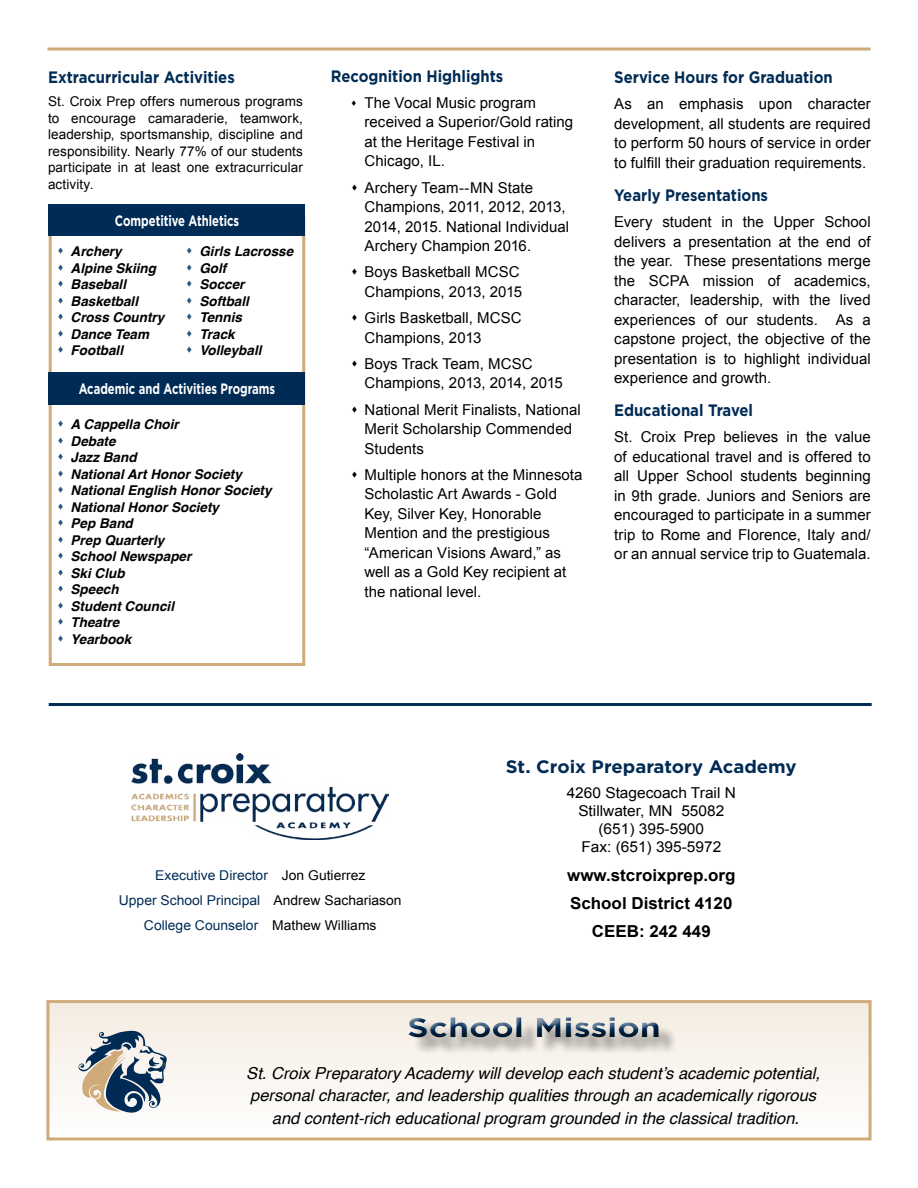
<style>
.page{position:relative;width:918px;height:1188px;background:#fff}
.page>*{position:absolute;margin:0;border:0;box-sizing:border-box;transform-origin:0 0}
.t1{font:700 27px "Gotham";color:#002b54;scale:1.25 1}
.t2{font:700 18px "Gotham";color:#002b54}
.t3{font:italic 16.5px/22.5px "Helvetica";color:#000;text-align:center}
.t4{font:700 16.5px "Gotham";color:#002b54;scale:.9 1}
.t5{font:700 16.5px "Arial";color:#000}
.t6{font:15px/19.5px "Arial";color:#000}
.t7{font:700 15px "Gotham";color:#fff;scale:.75 1}
.t8{font:italic 700 13.5px/16.5px "Helvetica";color:#000}
.t9{font:13.5px/16.5px "Arial";letter-spacing:.005em;color:#000;text-align:justify}
.t10{font:13.5px/24.8px "Arial";color:#002b54;text-align:center}
.s1{color:#000}
</style>
<div class="page">
<div style="left:48px;top:1002px;width:822px;height:137px;background:linear-gradient(to bottom,#f4ece1,#fefefe)"></div>
<div style="left:46px;top:1000px;width:826px;height:140px;border:3px solid #cfab7a"></div>
<div style="left:412px;top:1020px;width:265px;height:35px;background:#000;opacity:.43"></div>
<div style="left:398px;top:1006px;width:269px;height:37px;background:#f4ede2"></div>
<div style="left:400px;top:1009px;width:269px;height:39px;background:#000;opacity:.75"></div>
<svg style="left:78px;top:1031px;width:89px;height:82px"></svg>
<hr style="left:48px;top:48px;width:822px;height:3px;background:#cfab7a">
<hr style="left:49px;top:703px;width:823px;height:3px;background:#002b54">
<div style="left:49px;top:215px;width:256px;height:451px;background:#fff;border:3px solid #cfab7a"></div>
<div style="left:49px;top:372px;width:256px;height:32px;background:#002b54"></div>
<div style="left:49px;top:205px;width:256px;height:31px;background:#002b54"></div>
<img style="left:132px;top:754px;width:257px;height:86px">
<p class="t4" style="left:48px;top:66px;width:209px">Extracurricular Activities</p>
<p class="t9" style="left:48px;top:93px;width:256px">St. Croix Prep offers numerous programs to encourage camaraderie, teamwork, leadership, sportsmanship, discipline and responsibility. Nearly 77% of our students participate in at least one extracurricular activity.</p>
<p class="t7" style="left:115px;top:211px;width:167px">Competitive Athletics</p>
<p class="t8" style="left:71px;top:243px;width:95px">Archery<br>Alpine Skiing<br>Baseball<br>Basketball<br>Cross Country<br>Dance Team<br>Football</p>
<p class="t8" style="left:199px;top:243px;width:95px">Girls Lacrosse<br>Golf<br>Soccer<br>Softball<br>Tennis<br>Track<br>Volleyball</p>
<p class="t7" style="left:79px;top:379px;width:263px">Academic and Activities Programs</p>
<p class="t8" style="left:71px;top:416px;width:203px">A Cappella Choir<br>Debate<br>Jazz Band<br>National Art Honor Society<br>National English Honor Society<br>National Honor Society<br>Pep Band<br>Prep Quarterly<br>School Newspaper<br>Ski Club<br>Speech<br>Student Council<br>Theatre<br>Yearbook</p>
<p class="t4" style="left:331px;top:65px;width:193px">Recognition Highlights</p>
<p class="t6" style="left:364px;top:93px;width:210px">The Vocal Music program received a Superior/Gold rating at the Heritage Festival in<br>Chicago, IL.</p>
<p class="t6" style="left:364px;top:178px;width:206px">Archery Team--MN State<br>Champions, 2011, 2012, 2013,<br>2014, 2015. National Individual<br>Archery Champion 2016.</p>
<p class="t6" style="left:364px;top:262px;width:159px">Boys Basketball MCSC<br>Champions, 2013, 2015</p>
<p class="t6" style="left:364px;top:308px;width:159px">Girls Basketball, MCSC<br>Champions, 2013</p>
<p class="t6" style="left:364px;top:354px;width:200px">Boys Track Team, MCSC<br>Champions, 2013, 2014, 2015</p>
<p class="t6" style="left:364px;top:400px;width:218px">National Merit Finalists, National<br>Merit Scholarship Commended<br>Students</p>
<p class="t6" style="left:364px;top:465px;width:220px">Multiple honors at the Minnesota<br>Scholastic Art Awards - Gold<br>Key, Silver Key, Honorable<br>Mention and the prestigious “American Visions Award,” as well as a Gold Key recipient at the national level.</p>
<p class="t4" style="left:614px;top:66px;width:244px">Service Hours for Graduation</p>
<p class="t6" style="left:614px;top:94px;width:258px;text-align:justify">As an emphasis upon character development, all students are required to perform 50 hours of service in order to fulfill their graduation requirements.</p>
<p class="t4" style="left:614px;top:184px;width:172px">Yearly Presentations</p>
<p class="t6" style="left:614px;top:212px;width:258px;text-align:justify">Every student in the Upper School delivers a presentation at the end of the year. These presentations merge the SCPA mission of academics, character, leadership, with the lived experiences of our students. As a capstone project, the objective of the presentation is to highlight individual experience and growth.</p>
<p class="t4" style="left:614px;top:399px;width:156px">Educational Travel</p>
<p class="t6" style="left:614px;top:427px;width:258px;text-align:justify">St. Croix Prep believes in the value of educational travel and is offered to all Upper School students beginning in 9th grade. Juniors and Seniors are encouraged to participate in a summer trip to Rome and Florence, Italy and/ or an annual service trip to Guatemala.</p>
<p class="t10" style="left:119px;top:863px;width:284px">Executive Director <span class="s1">Jon Gutierrez<br></span>Upper School Principal <span class="s1">Andrew Sachariason<br></span>College Counselor <span class="s1">Mathew Williams</span></p>
<p class="t2" style="left:506px;top:755px;width:292px">St. Croix Preparatory Academy</p>
<p class="t6" style="left:567px;top:784px;width:171px;line-height:18px;text-align:center">4260 Stagecoach Trail N<br>Stillwater, MN 55082 (651) 395-5900<br>Fax: (651) 395-5972</p>
<p class="t5" style="left:567px;top:864px;width:170px">www.stcroixprep.org</p>
<p class="t5" style="left:570px;top:892px;width:164px">School District 4120</p>
<p class="t5" style="left:592px;top:921px;width:13px">CEE</p>
<p class="t5" style="left:627px;top:921px;width:86px">B: 242 449</p>
<h1 class="t1" style="left:407px;top:1009px;width:204px">School Mission</h1>
<p class="t3" style="left:246px;top:1062px;width:575px">St. Croix Preparatory Academy will develop each student’s academic potential, personal character, and leadership qualities through an academically rigorous and content-rich educational program grounded in the classical tradition.</p>
</div>
